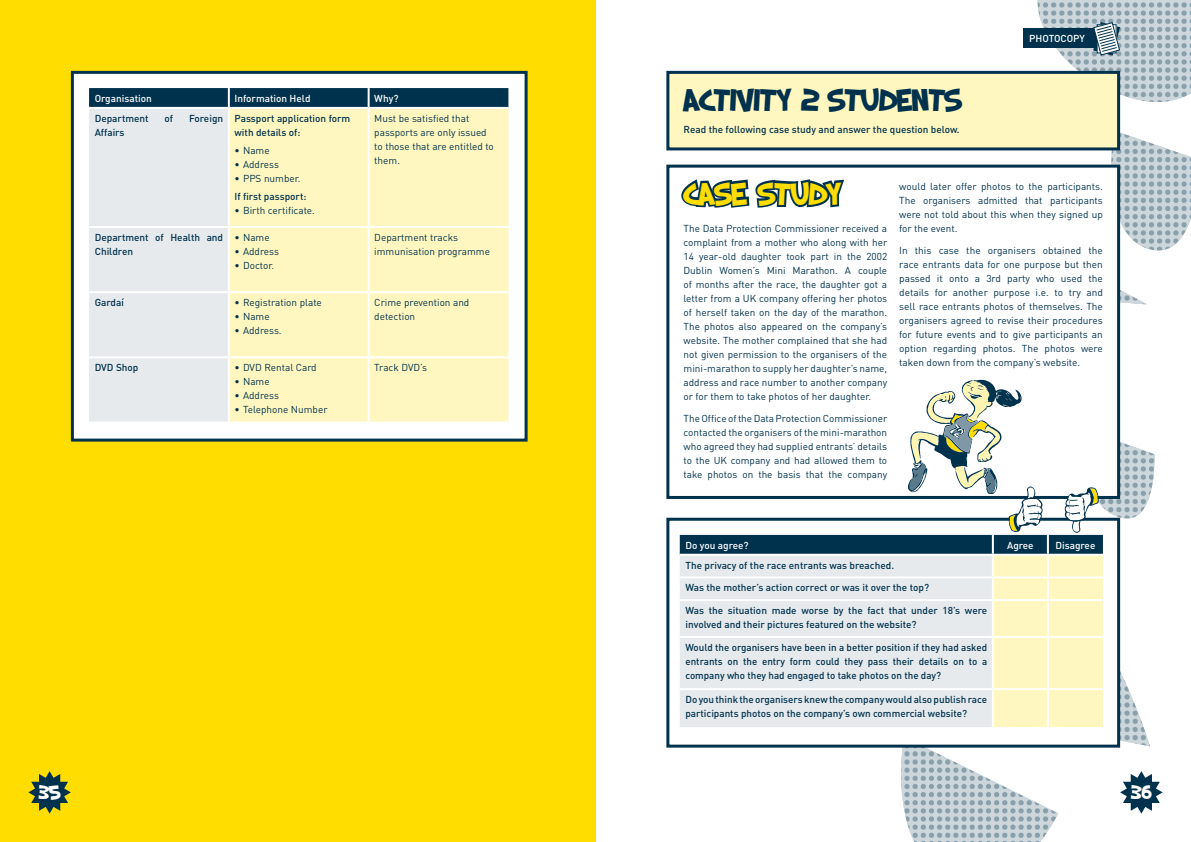
<style>
.page{position:relative;width:1191px;height:842px;background:#fff}
.page>*{position:absolute;margin:0;border:0;box-sizing:border-box;transform-origin:0 0}
.t1{font:700 32px "SF Slapstick Comic";color:#00324d}
.t2{font:700 32px "SF Slapstick Comic";color:#fd0}
.t3{font:700 20px "SF Slapstick Comic";color:#fff}
.t4{font:10px/14px "DIN";color:#00324d;text-align:justify}
.t5{font:500 10px/14px "DIN";color:#00324d}
.t6{font:500 10px "DIN";color:#fff}
</style>
<div class="page">
<img style="left:859px;top:0;width:332px;height:842px">
<div style="left:0;top:0;width:595px;height:842px;background:#fd0"></div>
<svg style="left:28px;top:771px;width:43px;height:43px"></svg>
<svg style="left:1120px;top:771px;width:42px;height:43px"></svg>
<div style="left:668px;top:72px;width:450px;height:77px;background:#fff7bf"></div>
<div style="left:666px;top:71px;width:454px;height:79px;border:3px solid #00324d"></div>
<div style="left:668px;top:166px;width:450px;height:331px;background:#fff"></div>
<svg style="left:681px;top:179px;width:163px;height:29px"></svg>
<div style="left:666px;top:165px;width:454px;height:334px;border:3px solid #00324d"></div>
<svg style="left:70px;top:70px;width:458px;height:372px;background:#e6e6cb"></svg>
<div style="left:668px;top:519px;width:450px;height:227px;background:#fff"></div>
<div style="left:666px;top:518px;width:454px;height:230px;border:3px solid #00324d"></div>
<svg style="left:680px;top:380px;width:423px;height:348px"></svg>
<div style="left:1023px;top:28px;width:80px;height:20px;background:#00324d"></div>
<svg style="left:1092px;top:21px;width:28px;height:35px"></svg>
<p class="t6" style="left:95px;top:92px;width:59px">Organisation</p>
<p class="t6" style="left:234px;top:92px;width:78px">Information Held</p>
<p class="t6" style="left:374px;top:92px;width:26px">Why?</p>
<p class="t5" style="left:95px;top:111px;width:55px">Department</p>
<p class="t5" style="left:164px;top:111px;width:10px">of</p>
<p class="t5" style="left:189px;top:111px;width:36px">Foreign</p>
<p class="t5" style="left:95px;top:125px;width:31px">Affairs</p>
<p class="t4" style="left:374px;top:111px;width:121px;text-align:left">Must be satisfied that passports are only issued to those that are entitled to them.</p>
<p class="t5" style="left:234px;top:111px;width:117px">Passport application form with details of:</p>
<p class="t4" style="left:234px;top:143px;width:37px">• Name</p>
<p class="t4" style="left:234px;top:157px;width:46px">• Address</p>
<p class="t4" style="left:234px;top:171px;width:67px">• PPS number.</p>
<p class="t5" style="left:234px;top:189px;width:73px">If first passport:</p>
<p class="t4" style="left:234px;top:204px;width:82px">• Birth certificate.</p>
<p class="t5" style="left:95px;top:230px;width:130px">Department of Health and<br>Children</p>
<p class="t4" style="left:234px;top:230px;width:37px">• Name</p>
<p class="t4" style="left:234px;top:244px;width:46px">• Address</p>
<p class="t4" style="left:234px;top:258px;width:41px">• Doctor.</p>
<p class="t4" style="left:374px;top:230px;width:117px">Department tracks immunisation programme</p>
<p class="t5" style="left:95px;top:295px;width:31px">Gardaí</p>
<p class="t4" style="left:234px;top:295px;width:89px">• Registration plate</p>
<p class="t4" style="left:234px;top:309px;width:37px">• Name</p>
<p class="t4" style="left:234px;top:323px;width:49px">• Address.</p>
<p class="t4" style="left:374px;top:295px;width:97px">Crime prevention and detection</p>
<p class="t5" style="left:95px;top:360px;width:45px">DVD Shop</p>
<p class="t4" style="left:234px;top:360px;width:84px">• DVD Rental Card</p>
<p class="t4" style="left:234px;top:374px;width:37px">• Name</p>
<p class="t4" style="left:234px;top:388px;width:46px">• Address</p>
<p class="t4" style="left:234px;top:402px;width:95px">• Telephone Number</p>
<p class="t4" style="left:374px;top:360px;width:54px">Track DVD’s</p>
<h1 class="t1" style="left:683px;top:79px;width:279px">ACTIVITY 2 STUDENTS</h1>
<p class="t5" style="left:683px;top:122px;width:278px">Read the following case study and answer the question below.</p>
<p class="t6" style="left:1029px;top:32px;width:21px">Photocop</p>
<p class="t6" style="left:1079px;top:32px;width:7px">y</p>
<h1 class="t2" style="left:683px;top:173px;width:158px">CASE STUDY</h1>
<p class="t4" style="left:683px;top:221px;width:205px">The Data Protection Commissioner received a complaint from a mother who along with her 14 year-old daughter took part in the 2002<br>Dublin Women’s Mini Marathon. A couple of months after the race, the daughter got a letter from a UK company offering her photos of herself taken on the day of the marathon.<br>The photos also appeared on the company’s website. The mother complained that she had not given permission to the organisers of the mini-marathon to supply her daughter’s name, address and race number to another company or for them to take photos of her daughter.</p>
<p class="t4" style="left:683px;top:411px;width:205px">The Office of the Data Protection Commissioner contacted the organisers of the mini-marathon who agreed they had supplied entrants’ details to the UK company and had allowed them to take photos on the basis that the company</p>
<p class="t4" style="left:899px;top:179px;width:205px">would later offer photos to the participants.<br>The organisers admitted that participants were not told about this when they signed up for the event.</p>
<p class="t4" style="left:899px;top:244px;width:205px">In this case the organisers obtained the race entrants data for one purpose but then passed it onto a 3rd party who used the details for another purpose i.e. to try and sell race entrants photos of themselves. The organisers agreed to revise their procedures for future events and to give participants an option regarding photos. The photos were taken down from the company’s website.</p>
<p class="t6" style="left:685px;top:539px;width:65px">Do you agree?</p>
<p class="t6" style="left:1007px;top:539px;width:28px">Agree</p>
<p class="t6" style="left:1055px;top:539px;width:41px">Disagree</p>
<p class="t5" style="left:685px;top:558px;width:210px">The privacy of the race entrants was breached.</p>
<p class="t5" style="left:685px;top:580px;width:245px">Was the mother’s action correct or was it over the top?</p>
<p class="t5" style="left:685px;top:603px;width:303px">Was the situation made worse by the fact that under 18’s were involved and their pictures featured on the website?</p>
<p class="t5" style="left:685px;top:640px;width:303px;text-align:justify">Would the organisers have been in a better position if they had asked entrants on the entry form could they pass their details on to a company who they had engaged to take photos on the day?</p>
<p class="t5" style="left:685px;top:692px;width:303px">Do you think the organisers knew the company would also publish race participants photos on the company’s own commercial website?</p>
<h2 class="t3" style="left:39px;top:780px;width:23px">35</h2>
<h2 class="t3" style="left:1131px;top:780px;width:22px">36</h2>
</div>
